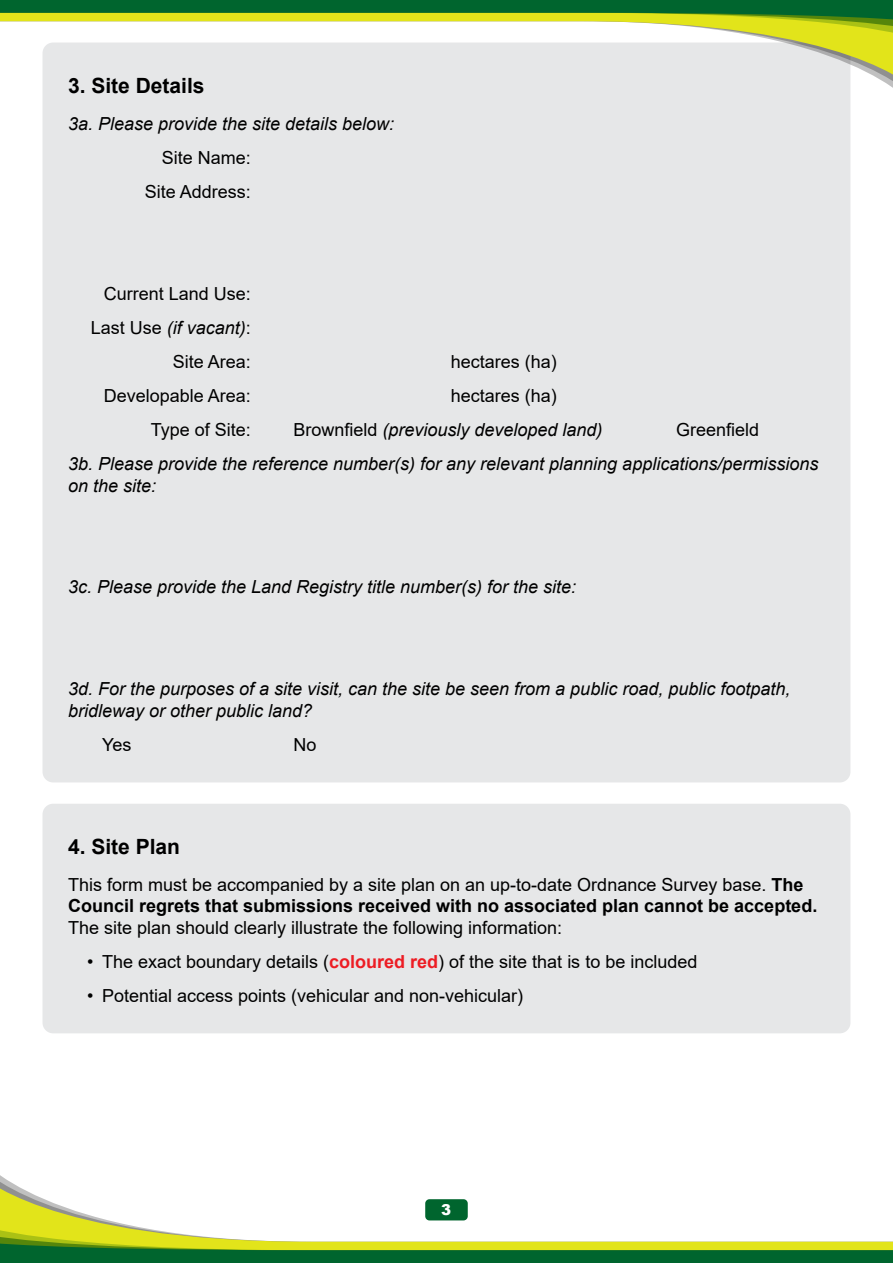
<style>
.page{position:relative;width:893px;height:1263px;background:#fff}
.page>*{position:absolute;margin:0;border:0;box-sizing:border-box;transform-origin:0 0}
.t1{font:700 21px "Arial";color:#000}
.t2{font:18px/34px "Arial";color:#000;text-align:right}
.t3{font:italic 18px/33.9px "Arial";color:#000}
.t4{font:900 15px "Arial";color:#fff}
.s1{font-style:italic}
.s2{font-style:normal}
.s3{font-weight:700}
.s4{font-weight:700;color:#ed1d24}
</style>
<div class="page">
<div style="left:43px;top:43px;width:807px;height:739px;background:#e6e7e8;border-radius:11px"></div>
<svg style="left:42px;top:38px;width:851px;height:51px"></svg>
<svg style="left:0;top:0;width:893px;height:38px"></svg>
<div style="left:43px;top:804px;width:807px;height:229px;background:#e6e7e8;border-radius:11px"></div>
<svg style="left:0;top:1175px;width:468px;height:50px"></svg>
<svg style="left:0;top:1225px;width:893px;height:38px"></svg>
<div style="left:425px;top:1199px;width:43px;height:21px;background:#00652e;border-radius:4px"></div>
<p class="t1" style="left:68px;top:71px;width:138px">3. Site Details</p>
<p class="t3" style="left:68px;top:107px;width:328px">3a. Please provide the site details below:</p>
<p class="t2" style="left:162px;top:140px;width:91px">Site Name:</p>
<p class="t2" style="left:145px;top:174px;width:108px">Site Address:</p>
<p class="t2" style="left:91px;top:276px;width:162px">Current Land Use:<br>Last Use <span class="s1">(if vacant)</span>:<br>Site Area:</p>
<p class="t2" style="left:451px;top:345px;width:108px">hectares (ha)</p>
<p class="t2" style="left:104px;top:379px;width:149px">Developable Area:</p>
<p class="t2" style="left:451px;top:379px;width:108px">hectares (ha)</p>
<p class="t2" style="left:151px;top:413px;width:102px">Type of Site:</p>
<p class="t3" style="left:293px;top:413px;width:311px"><span class="s2">Brownfield</span> (previously developed land)</p>
<p class="t3" style="left:68px;top:413px;width:752px;text-indent:608px"><span class="s2">Greenfield<br></span>3b. Please provide the reference number(s) for any relevant planning applications/permissions</p>
<p class="t3" style="left:68px;top:468px;width:90px">on the site:</p>
<p class="t3" style="left:68px;top:570px;width:510px">3c. Please provide the Land Registry title number(s) for the site:</p>
<p class="t3" style="left:68px;top:678px;width:724px;line-height:21.6px">3d. For the purposes of a site visit, can the site be seen from a public road, public footpath, bridleway or other public land?</p>
<p class="t2" style="left:102px;top:727px;width:31px">Yes</p>
<p class="t2" style="left:293px;top:727px;width:25px">No</p>
<p class="t1" style="left:68px;top:832px;width:114px">4. Site Plan</p>
<p class="t2" style="left:68px;top:873px;width:751px;line-height:21.6px;text-align:left">This form must be accompanied by a site plan on an up-to-date Ordnance Survey base. <span class="s3">The<br>Council regrets that submissions received with no associated plan cannot be accepted.<br></span>The site plan should clearly illustrate the following information:</p>
<p class="t2" style="left:87px;top:944px;width:612px">• The exact boundary details (<span class="s4">coloured red</span>) of the site that is to be included</p>
<p class="t2" style="left:87px;top:978px;width:437px">• Potential access points (vehicular and non-vehicular)</p>
<p class="t4" style="left:441px;top:1199px;width:12px">3</p>
</div>
